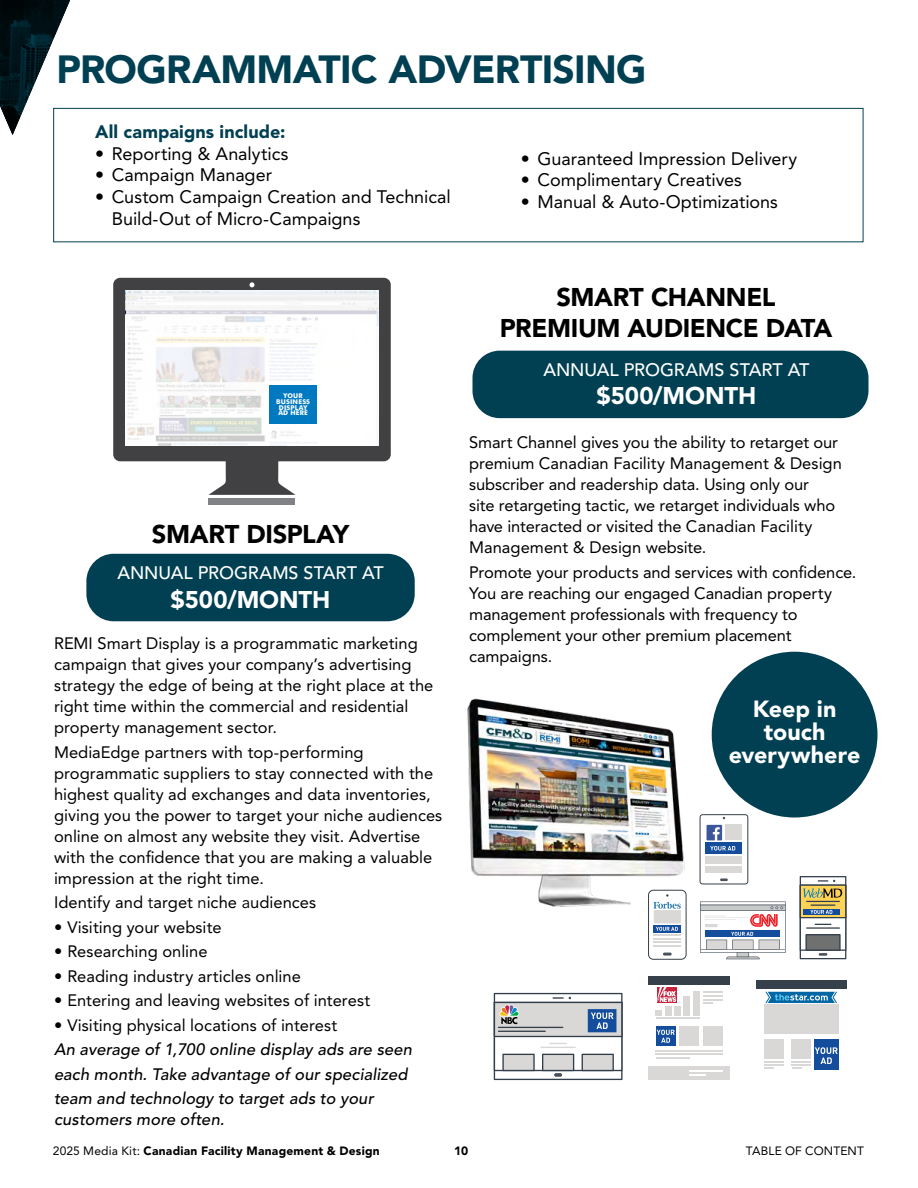
<style>
.page{position:relative;width:918px;height:1188px;background:#fff}
.page>*{position:absolute;margin:0;border:0;box-sizing:border-box;transform-origin:0 0}
.t1{font:900 39px "Avenir LT Std";letter-spacing:-.015em;color:#004052}
.t2{font:900 25.5px/30.8px "Avenir LT Std";letter-spacing:-.015em;color:#000;text-align:center}
.t3{font:900 24px "Avenir LT Std";letter-spacing:-.005em;color:#fff}
.t4{font:900 23.25px/23.2px "Avenir LT Std";color:#fff;text-align:center}
.t5{font:18px/21.6px "Avenir LT Std";color:#000}
.t6{font:500 18px "Avenir LT Std";color:#fff}
.t7{font:900 18px "Avenir LT Std";letter-spacing:.005em;color:#004052}
.t8{font:16.5px/21px "Avenir LT Std";color:#000}
.t9{font:italic 500 16.5px/24.5px "Avenir LT Std";letter-spacing:.01em;color:#000}
.t10{font:900 12px "Avenir LT Std";letter-spacing:.02em;color:#000}
.t11{font:12px "Avenir LT Std";letter-spacing:.015em;color:#000}
.t12{font:700 6.6px/5.7px "Futura BT";letter-spacing:.025em;color:#fff;text-align:center}
.s1{font-style:inherit}
.s2{font-weight:400}
</style>
<div class="page">
<svg style="left:0;top:0;width:79px;height:135px"></svg>
<img style="left:467px;top:698px;width:220px;height:228px">
<div style="left:756px;top:981px;width:90px;height:8px;background:#36404a"></div>
<div style="left:764px;top:1004px;width:75px;height:30px;background:#d9d8d7"></div>
<div style="left:764px;top:1040px;width:19px;height:19px;background:#d9d8d7"></div>
<svg style="left:764px;top:1062px;width:19px;height:6px"></svg>
<div style="left:792px;top:1040px;width:19px;height:19px;background:#d9d8d7"></div>
<div style="left:814px;top:1040px;width:25px;height:30px;background:#144d9b"></div>
<svg style="left:792px;top:1047px;width:46px;height:21px"></svg>
<svg style="left:765px;top:992px;width:72px;height:11px"></svg>
<svg style="left:700px;top:902px;width:86px;height:57px"></svg>
<svg style="left:494px;top:993px;width:129px;height:87px"></svg>
<svg style="left:800px;top:876px;width:46px;height:83px"></svg>
<div style="left:700px;top:814px;width:48px;height:70px;border:1px solid #36404a;border-radius:3px"></div>
<svg style="left:720px;top:878px;width:8px;height:3px"></svg>
<svg style="left:705px;top:824px;width:37px;height:49px"></svg>
<div style="left:706px;top:866px;width:36px;height:6px;background:#d9d8d7"></div>
<div style="left:706px;top:857px;width:36px;height:6px;background:#d9d8d7"></div>
<div style="left:706px;top:843px;width:36px;height:11px;background:#144d9b"></div>
<div style="left:725px;top:825px;width:17px;height:15px;background:#d9d8d7"></div>
<svg style="left:710px;top:846px;width:25px;height:5px"></svg>
<svg style="left:707px;top:825px;width:15px;height:15px"></svg>
<div style="left:649px;top:1066px;width:81px;height:14px;background:#d9d8d7"></div>
<hr style="left:689px;top:1070px;width:34px;height:2px;background:#fff">
<svg style="left:689px;top:1074px;width:17px;height:2px"></svg>
<div style="left:649px;top:976px;width:81px;height:8px;background:#36404a"></div>
<hr style="left:656px;top:1050px;width:67px;height:2px;background:#d9d8d7">
<hr style="left:656px;top:1053px;width:67px;height:2px;background:#d9d8d7">
<hr style="left:656px;top:1057px;width:33px;height:2px;background:#d9d8d7">
<hr style="left:703px;top:995px;width:20px;height:2px;background:#d9d8d7">
<hr style="left:703px;top:991px;width:20px;height:2px;background:#d9d8d7">
<svg style="left:703px;top:999px;width:20px;height:5px"></svg>
<div style="left:656px;top:1026px;width:20px;height:20px;background:#144d9b"></div>
<div style="left:680px;top:1026px;width:19px;height:20px;background:#d9d8d7"></div>
<div style="left:703px;top:1026px;width:20px;height:20px;background:#d9d8d7"></div>
<div style="left:674px;top:1006px;width:7px;height:10px;background:#d9d8d7"></div>
<div style="left:684px;top:996px;width:6px;height:20px;background:#d9d8d7"></div>
<div style="left:693px;top:991px;width:6px;height:25px;background:#d9d8d7"></div>
<hr style="left:656px;top:1017px;width:43px;height:2px;background:#d9d8d7">
<svg style="left:657px;top:1030px;width:18px;height:13px"></svg>
<svg style="left:656px;top:987px;width:21px;height:29px"></svg>
<div style="left:648px;top:890px;width:38px;height:70px;border:1px solid #36404a;border-radius:5px"></div>
<svg style="left:651px;top:901px;width:32px;height:46px"></svg>
<hr style="left:654px;top:941px;width:27px;height:2px;background:#d9d8d7">
<svg style="left:654px;top:938px;width:27px;height:1px"></svg>
<hr style="left:654px;top:934px;width:27px;height:2px;background:#d9d8d7">
<svg style="left:654px;top:945px;width:27px;height:1px"></svg>
<div style="left:654px;top:925px;width:27px;height:8px;background:#144d9b"></div>
<svg style="left:663px;top:953px;width:9px;height:3px"></svg>
<svg style="left:653px;top:894px;width:28px;height:37px"></svg>
<svg style="left:113px;top:278px;width:278px;height:217px;fill:#414042"></svg>
<div style="left:209px;top:499px;width:86px;height:6px;background:#808285"></div>
<svg style="left:126px;top:290px;width:252px;height:155px"></svg>
<div style="left:269px;top:385px;width:48px;height:39px;background:#0079c1"></div>
<div style="left:712px;top:652px;width:166px;height:166px;background:#004052;border-radius:50%"></div>
<div style="left:53px;top:108px;width:810px;height:134px;border:1px solid #004052"></div>
<div style="left:472px;top:351px;width:396px;height:67px;background:#004052;border-radius:27px"></div>
<div style="left:86px;top:554px;width:329px;height:67px;background:#004052;border-radius:27px"></div>
<h1 class="t1" style="left:57px;top:46px;width:591px">PROGRAMMATIC ADVERTISING</h1>
<p class="t7" style="left:95px;top:121px;width:192px">All campaigns include:</p>
<p class="t5" style="left:95px;top:143px;width:195px">• Reporting &amp; Analytics</p>
<p class="t5" style="left:95px;top:164px;width:178px">• Campaign Manager</p>
<p class="t5" style="left:112px;top:186px;width:341px;text-indent:-17px">• Custom Campaign Creation and Technical<br>Build-Out of Micro-Campaigns</p>
<p class="t5" style="left:521px;top:148px;width:278px">• Guaranteed Impression Delivery</p>
<p class="t5" style="left:521px;top:169px;width:222px">• Complimentary Creatives</p>
<p class="t5" style="left:521px;top:191px;width:259px">• Manual &amp; Auto-Optimizations</p>
<p class="t12" style="left:276px;top:393px;width:35px">YOUR<br>BUSINESS<br>DISPLAY<br>AD HERE</p>
<h2 class="t2" style="left:152px;top:519px;width:199px">SMART DISPLAY</h2>
<p class="t6" style="left:117px;top:562px;width:268px">ANNUAL PROGRAMS START AT</p>
<h3 class="t3" style="left:171px;top:585px;width:161px">$500/MONTH</h3>
<p class="t8" style="left:54px;top:633px;width:381px">REMI Smart Display is a programmatic marketing campaign that gives your company’s advertising strategy the edge of being at the right place at the right time within the commercial and residential property management sector.</p>
<p class="t8" style="left:54px;top:742px;width:390px">MediaEdge partners with top-performing programmatic suppliers to stay connected with the highest quality ad exchanges and data inventories, giving you the power to target your niche audiences online on almost any website they visit. Advertise with the confidence that you are making a valuable impression at the right time.</p>
<p class="t8" style="left:54px;top:892px;width:264px">Identify and <span class="s1">t</span>arget <span class="s1">n</span>iche <span class="s1">a</span>udiences</p>
<p class="t8" style="left:54px;top:917px;width:169px">• Visiting your website</p>
<p class="t8" style="left:54px;top:941px;width:155px">• Researching online</p>
<p class="t8" style="left:54px;top:966px;width:248px">• Reading industry articles online</p>
<p class="t8" style="left:54px;top:990px;width:318px">• Entering and leaving websites of interest</p>
<p class="t8" style="left:54px;top:1015px;width:285px">• Visiting physical locations of interest</p>
<p class="t9" style="left:54px;top:1038px;width:360px">An average of 1,700 online display ads are seen each month. Take advantage of our specialized team and technology to target ads to your</p>
<p class="t9" style="left:54px;top:1108px;width:172px">customers more often.</p>
<h2 class="t2" style="left:500px;top:282px;width:334px">SMART CHANNEL<br>PREMIUM AUDIENCE DATA</h2>
<p class="t6" style="left:543px;top:359px;width:268px">ANNUAL PROGRAMS START AT</p>
<h3 class="t3" style="left:597px;top:382px;width:161px">$500/MONTH</h3>
<p class="t8" style="left:469px;top:432px;width:374px">Smart Channel gives you the ability to retarget our premium Canadian Facility Management &amp; Design subscriber and readership data. Using only our<br>site retargeting tactic, we retarget individuals who have interacted or visited the Canadian Facility Management &amp; Design website.</p>
<p class="t8" style="left:469px;top:562px;width:389px">Promote your products and services with confidence.<br>You are reaching our engaged Canadian property management professionals with frequency to complement your other premium placement campaigns.</p>
<h3 class="t4" style="left:729px;top:697px;width:133px">Keep in touch everywhere</h3>
<p class="t10" style="left:53px;top:1144px;width:328px"><span class="s2">2025 Media Kit:</span> Canadian Facility Management &amp; Design</p>
<p class="t10" style="left:454px;top:1144px;width:15px">10</p>
<p class="t11" style="left:746px;top:1144px;width:120px">TABLE OF CONTENT</p>
</div>
